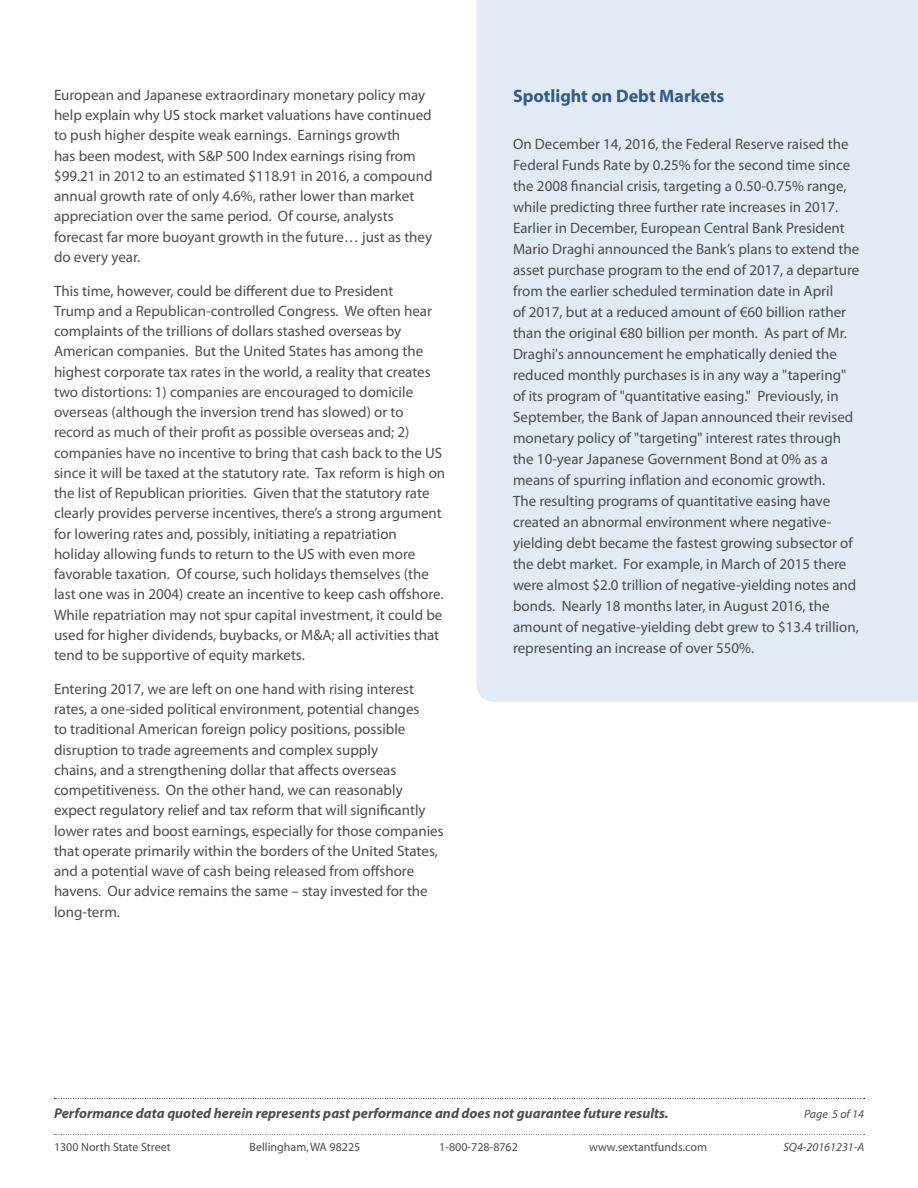
<style>
.page{position:relative;width:918px;height:1188px;background:#fff}
.page>*{position:absolute;margin:0;border:0;box-sizing:border-box;transform-origin:0 0}
.t1{font:700 18px "Myriad";color:#325a8b}
.t2{font:15px/20.2px "Myriad Pro";color:#4d4d4f}
.t3{font:italic 700 14.25px "Myriad";color:#4d4d4f}
.t4{font:12px "Myriad";color:#4d4d4f}
.t5{font:italic 12px "Myriad";color:#4d4d4f}
</style>
<div class="page">
<svg style="left:54px;top:1134px;width:811px;height:1px"></svg>
<svg style="left:54px;top:1098px;width:811px;height:1px"></svg>
<div style="left:476px;top:0;width:442px;height:702px;background:#e1ebf5"></div>
<p class="t2" style="left:54px;top:84px;width:380px">European and Japanese extraordinary monetary policy may help explain why US stock market valuations have continued to push higher despite weak earnings. Earnings growth<br>has been modest, with S&amp;P 500 Index earnings rising from $99.21 in 2012 to an estimated $118.91 in 2016, a compound annual growth rate of only 4.6%, rather lower than market appreciation over the same period. Of course, analysts forecast far more buoyant growth in the future… just as they do every year.</p>
<p class="t2" style="left:54px;top:280px;width:393px">This time, however, could be different due to President<br>Trump and a Republican-controlled Congress. We often hear complaints of the trillions of dollars stashed overseas by American companies. But the United States has among the highest corporate tax rates in the world, a reality that creates two distortions: 1) companies are encouraged to domicile overseas (although the inversion trend has slowed) or to record as much of their profit as possible overseas and; 2) companies have no incentive to bring that cash back to the US since it will be taxed at the statutory rate. Tax reform is high on the list of Republican priorities. Given that the statutory rate clearly provides perverse incentives, there’s a strong argument for lowering rates and, possibly, initiating a repatriation holiday allowing funds to return to the US with even more favorable taxation. Of course, such holidays themselves (the last one was in 2004) create an incentive to keep cash offshore.<br>While repatriation may not spur capital investment, it could be used for higher dividends, buybacks, or M&amp;A; all activities that tend to be supportive of equity markets.</p>
<p class="t2" style="left:54px;top:678px;width:391px">Entering 2017, we are left on one hand with rising interest rates, a one-sided political environment, potential changes<br>to traditional American foreign policy positions, possible disruption to trade agreements and complex supply<br>chains, and a strengthening dollar that affects overseas competitiveness. On the other hand, we can reasonably expect regulatory relief and tax reform that will significantly lower rates and boost earnings, especially for those companies that operate primarily within the borders of the United States, and a potential wave of cash being released from offshore havens. Our advice remains the same – stay invested for the long-term.</p>
<p class="t1" style="left:513px;top:87px;width:213px">Spotlight on Debt Markets</p>
<p class="t2" style="left:513px;top:134px;width:348px;line-height:21px">On December 14, 2016, the Federal Reserve raised the Federal Funds Rate by 0.25% for the second time since the 2008 financial crisis, targeting a 0.50-0.75% range, while predicting three further rate increases in 2017.<br>Earlier in December, European Central Bank President Mario Draghi announced the Bank’s plans to extend the asset purchase program to the end of 2017, a departure from the earlier scheduled termination date in April<br>of 2017, but at a reduced amount of €60 billion rather than the original €80 billion per month. As part of Mr.<br>Draghi's announcement he emphatically denied the reduced monthly purchases is in any way a "tapering" of its program of "quantitative easing." Previously, in September, the Bank of Japan announced their revised monetary policy of "targeting" interest rates through the 10-year Japanese Government Bond at 0% as a means of spurring inflation and economic growth.<br>The resulting programs of quantitative easing have created an abnormal environment where negative&shy;yielding debt became the fastest growing subsector of the debt market. For example, in March of 2015 there were almost $2.0 trillion of negative-yielding notes and bonds. Nearly 18 months later, in August 2016, the amount of negative-yielding debt grew to $13.4 trillion, representing an increase of over 550%.</p>
<p class="t3" style="left:54px;top:1106px;width:616px">Performance data quoted herein represents past performance and does not guarantee future results.</p>
<p class="t5" style="left:804px;top:1108px;width:61px">Page 5 of 14</p>
<p class="t4" style="left:54px;top:1141px;width:118px">1300 North State Street</p>
<p class="t4" style="left:250px;top:1141px;width:112px">Bellingham, WA 98225</p>
<p class="t4" style="left:439px;top:1141px;width:80px">1-800-728-8762</p>
<p class="t4" style="left:589px;top:1141px;width:119px">www.sextantfunds.com</p>
<p class="t5" style="left:783px;top:1141px;width:82px">SQ4-20161231-A</p>
</div>
